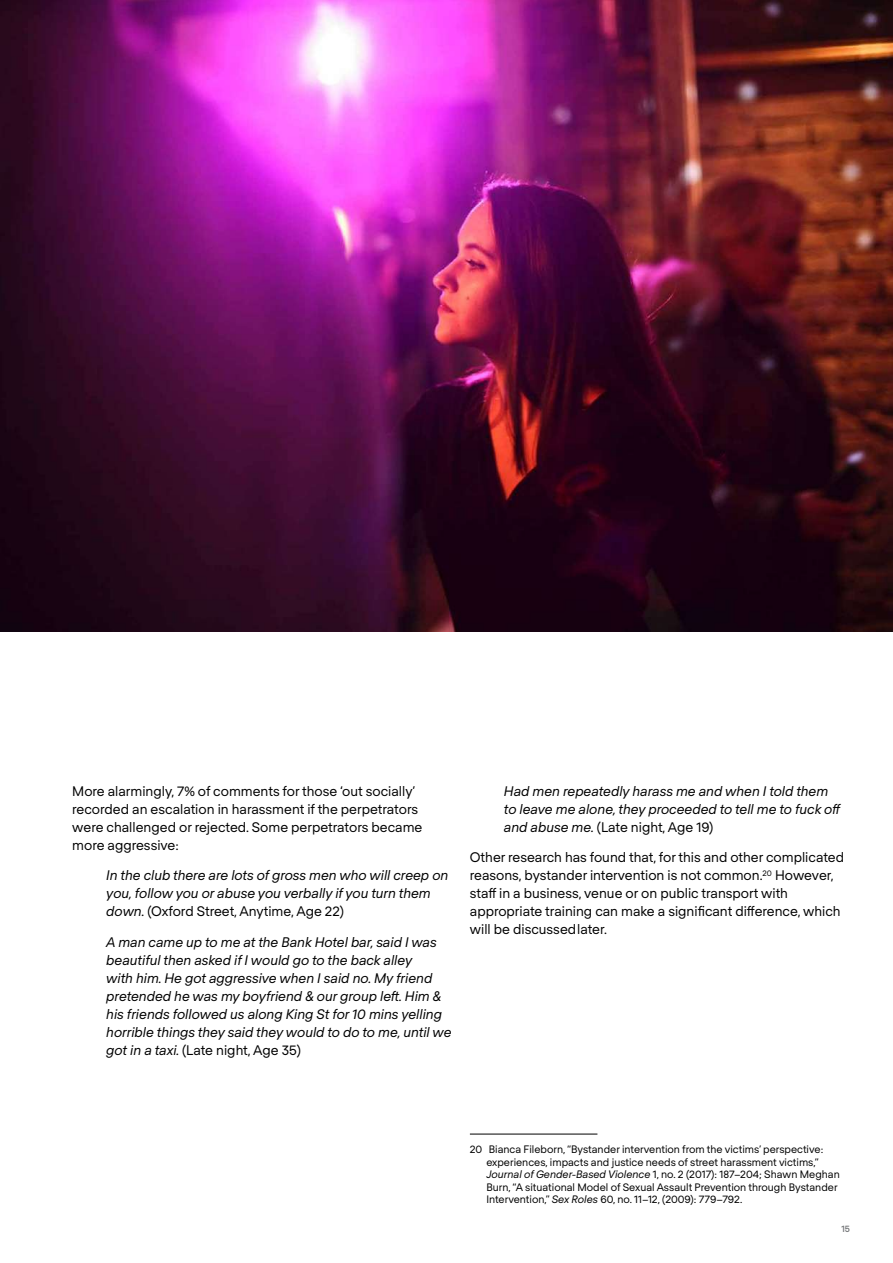
<style>
.page{position:relative;width:893px;height:1263px;background:#fff}
.page>*{position:absolute;margin:0;border:0;box-sizing:border-box;transform-origin:0 0}
.t1{font:italic 13.5px/18px "Regola Pro";color:#000}
.t2{font:13.5px/18px "Regola Pro";color:#000}
.t3{font:10.5px/12.6px "Regola Pro";color:#000}
.t4{font:500 9px "Regola Pro";color:#757779}
.s1{font-style:normal}
.s2{font-style:italic}
</style>
<div class="page">
<img style="left:0;top:0;width:893px;height:631px">
<hr style="left:470px;top:1134px;width:127px;height:1px;background:#000">
<p class="t2" style="left:72px;top:781px;width:352px">More alarmingly, 7% of comments for those ‘out socially’ recorded an escalation in harassment if the perpetrators were challenged or rejected. Some perpetrators became more aggressive:</p>
<p class="t1" style="left:106px;top:866px;width:344px">In the club there are lots of gross men who will creep on you, follow you or abuse you verbally if you turn them down. <span class="s1">(Oxford Street, Anytime, Age 22)</span></p>
<p class="t1" style="left:106px;top:932px;width:347px">A man came up to me at the Bank Hotel bar, said I was beautiful then asked if I would go to the back alley<br>with him. He got aggressive when I said no. My friend pretended he was my boyfriend &amp; our group left. Him &amp; his friends followed us along King St for 10 mins yelling horrible things they said they would to do to me, until we got in a taxi. <span class="s1">(Late night, Age 35)</span></p>
<p class="t1" style="left:504px;top:781px;width:339px">Had men repeatedly harass me and when I told them to leave me alone, they proceeded to tell me to fuck off and abuse me. <span class="s1">(Late night, Age 19)</span></p>
<p class="t2" style="left:470px;top:848px;width:376px">Other research has found that, for this and other complicated reasons, bystander intervention is not common.<sup>20</sup> However, staff in a business, venue or on public transport with appropriate training can make a significant difference, which will be discussed later.</p>
<p class="t3" style="left:486px;top:1142px;width:355px;text-indent:-16px">20 Bianca Fileborn, “Bystander intervention from the victims’ perspective: experiences, impacts and justice needs of street harassment victims,” <span class="s2">Journal of Gender-Based Violence</span> 1, no. 2 (2017): 187–204; Shawn Meghan Burn, “A situational Model of Sexual Assault Prevention through Bystander Intervention,” <span class="s2">Sex Roles</span> 60, no. 11–12, (2009): 779–792.</p>
<p class="t4" style="left:841px;top:1222px;width:10px">15</p>
</div>
